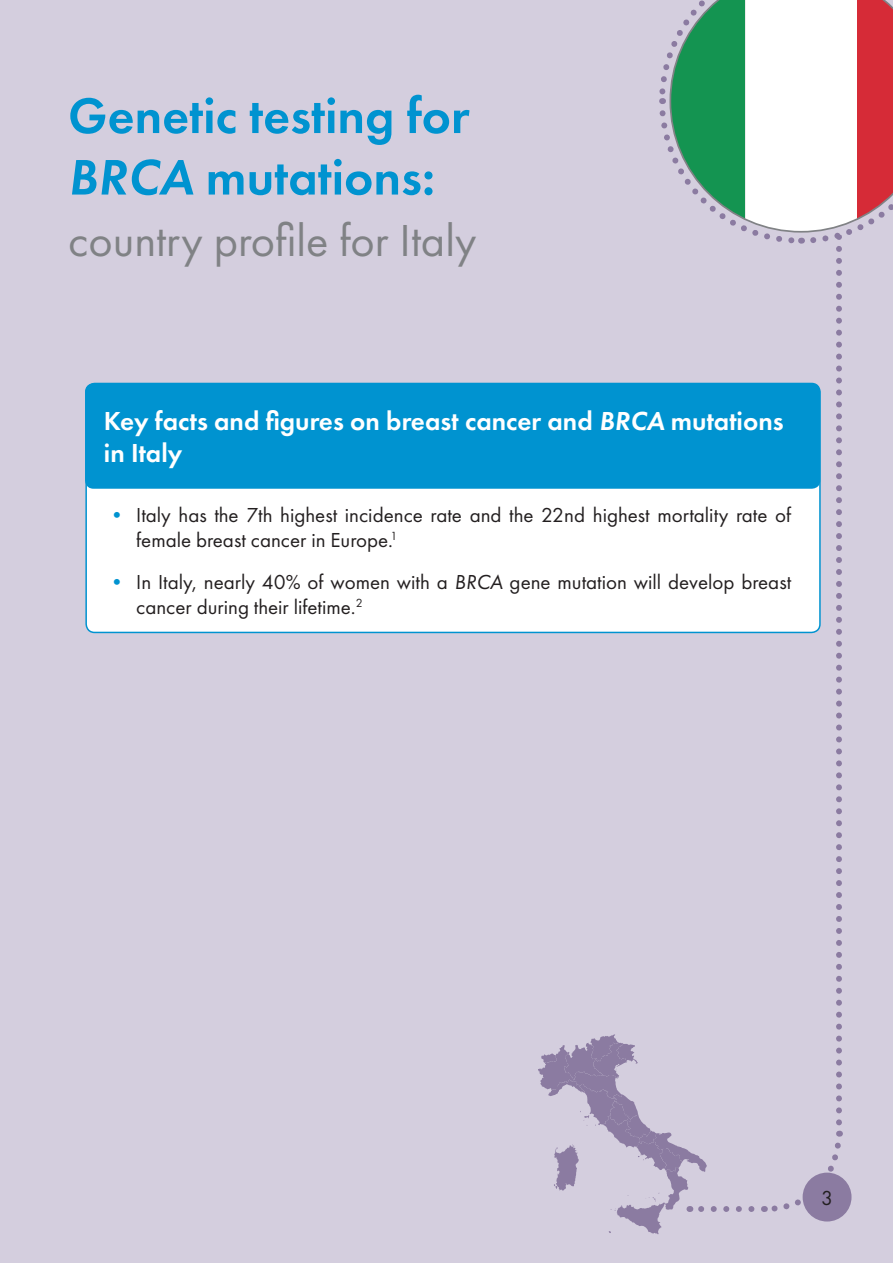
<style>
.page{position:relative;width:893px;height:1263px;background:#d4cede}
.page>*{position:absolute;margin:0;border:0;box-sizing:border-box;transform-origin:0 0}
.Main_Blue_Heading{font:600 51.75px/61.5px "Futura PT";color:#0093d0}
.Main_Blue_Heading-2{font:46.5px "Futura PT";color:#808285}
.t1{font:600 27px/32.4px "Futura PT";color:#fff}
.Profile_-_Bullets{font:21px/25.2px "Futura PT";color:#231f20}
.Body_Copy{font:21px "Futura PT";color:#231f20}
.s1{font-style:italic}
.s2{color:#0093d0}
</style>
<div class="page">
<div style="left:86px;top:383px;width:734px;height:249px;background:#fff;border-radius:9px"></div>
<div style="left:85px;top:383px;width:735px;height:106px;background:#0093d0;border-radius:9px"></div>
<svg style="left:538px;top:0;width:355px;height:1234px"></svg>
<p class="Main_Blue_Heading" style="left:68px;top:84px;width:403px">Genetic testing for<br><span class="s1">BRCA</span> mutations:</p>
<p class="Main_Blue_Heading-2" style="left:68px;top:213px;width:410px">country profile for Italy</p>
<p class="t1" style="left:104px;top:404px;width:681px">Key facts and figures on breast cancer and <span class="s1">BRCA</span> mutations in Italy</p>
<p class="Profile_-_Bullets" style="left:136px;top:502px;width:656px;text-indent:-30px"><span class="s2">•</span> Italy has the 7th highest incidence rate and the 22nd highest mortality rate of female breast cancer in Europe.<sup>1</sup></p>
<p class="Profile_-_Bullets" style="left:136px;top:569px;width:656px;text-indent:-30px"><span class="s2">•</span> In Italy, nearly 40% of women with a <span class="s1">BRCA</span> gene mutation will develop breast cancer during their lifetime.<sup>2</sup></p>
<p class="Body_Copy" style="left:821px;top:1185px;width:13px">3</p>
</div>
